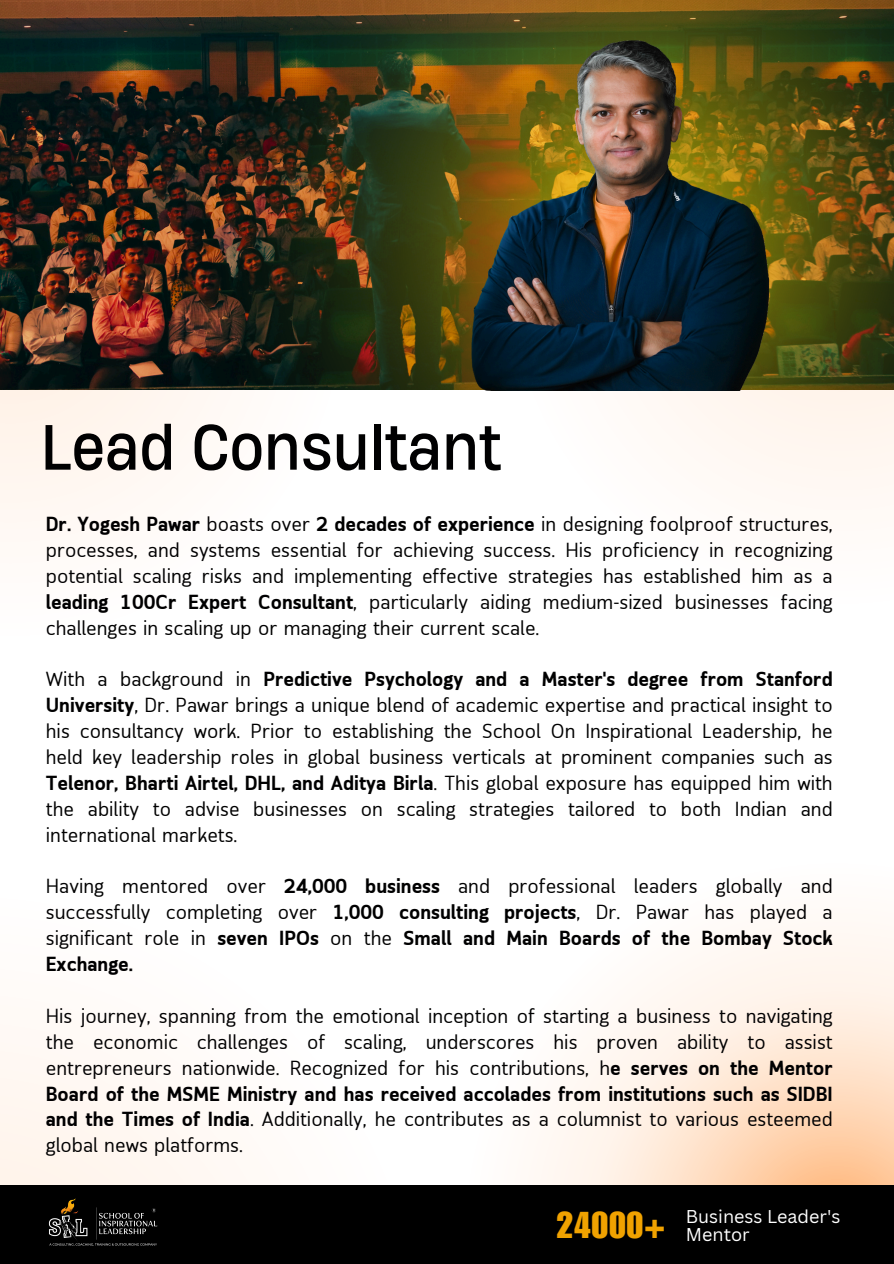
<style>
.page{position:relative;width:894px;height:1264px;background:#fff}
.page>*{position:absolute;margin:0;border:0;box-sizing:border-box;transform-origin:0 0}
.t1{font:60px "Heading Now 64";color:#000001}
.t2{font:36.3px "Impact LT Std";color:#f0a200}
.t3{font:20.25px/25.8px "Nyutro Sans";color:#000001;text-align:justify}
.t4{font:18px "Canva Sans";color:#fff}
.s1{font-weight:700}
</style>
<div class="page">
<svg style="left:505px;top:389px;width:388px;height:108px;fill:#fff9f5"></svg>
<svg style="left:0;top:389px;width:345px;height:140px;fill:#fff9f5"></svg>
<img style="left:0;top:0;width:192px;height:389px">
<img style="left:192px;top:0;width:701px;height:389px">
<svg style="left:532px;top:926px;width:361px;height:258px"></svg>
<div style="left:0;top:1042px;width:228px;height:142px;background:#fff8f3"></div>
<div style="left:0;top:1184px;width:893px;height:79px;background:#000"></div>
<img style="left:48px;top:1198px;width:110px;height:48px">
<img style="left:465px;top:0;width:375px;height:390px">
<p class="t1" style="left:41px;top:406px;width:462px">Lead Consultant</p>
<p class="t3" style="left:46px;top:513px;width:788px"><span class="s1">Dr. Yogesh Pawar</span> boasts over <span class="s1">2 decades of experience</span> in designing foolproof structures, processes, and systems essential for achieving success. His proficiency in recognizing potential scaling risks and implementing effective strategies has established him as a <span class="s1">leading 100Cr Expert Consultant</span>, particularly aiding medium-sized businesses facing challenges in scaling up or managing their current scale.</p>
<h1 class="t3" style="left:46px;top:668px;width:788px">With a background in <span class="s1">Predictive Psychology and a Master's degree from Stanford University</span>, Dr. Pawar brings a unique blend of academic expertise and practical insight to his consultancy work. Prior to establishing the School On Inspirational Leadership, he held key leadership roles in global business verticals at prominent companies such as <span class="s1">Telenor, Bharti Airtel, DHL, and Aditya Birla</span>. This global exposure has equipped him with the ability to advise businesses on scaling strategies tailored to both Indian and international markets.</h1>
<h3 class="t3" style="left:46px;top:875px;width:788px">Having mentored over <span class="s1">24,000 business</span> and professional leaders globally and successfully completing over <span class="s1">1,000 consulting projects</span>, Dr. Pawar has played a significant role in <span class="s1">seven IPOs</span> on the <span class="s1">Small and Main Boards of the Bombay Stock Exchange.</span></h3>
<h3 class="t3" style="left:46px;top:1004px;width:788px">His journey, spanning from the emotional inception of starting a business to navigating the economic challenges of scaling, underscores his proven ability to assist entrepreneurs nationwide. Recognized for his contributions, h<span class="s1">e serves on the Mentor Board of the MSME Ministry and has received accolades from institutions such as SIDBI and the Times of India</span>. Additionally, he contributes as a columnist to various esteemed global news platforms.</h3>
<h3 class="t2" style="left:556px;top:1211px;width:111px">24000+</h3>
<h3 class="t4" style="left:685px;top:1203px;width:156px">Business Leader's</h3>
<h3 class="t4" style="left:685px;top:1221px;width:65px">Mentor</h3>
</div>
